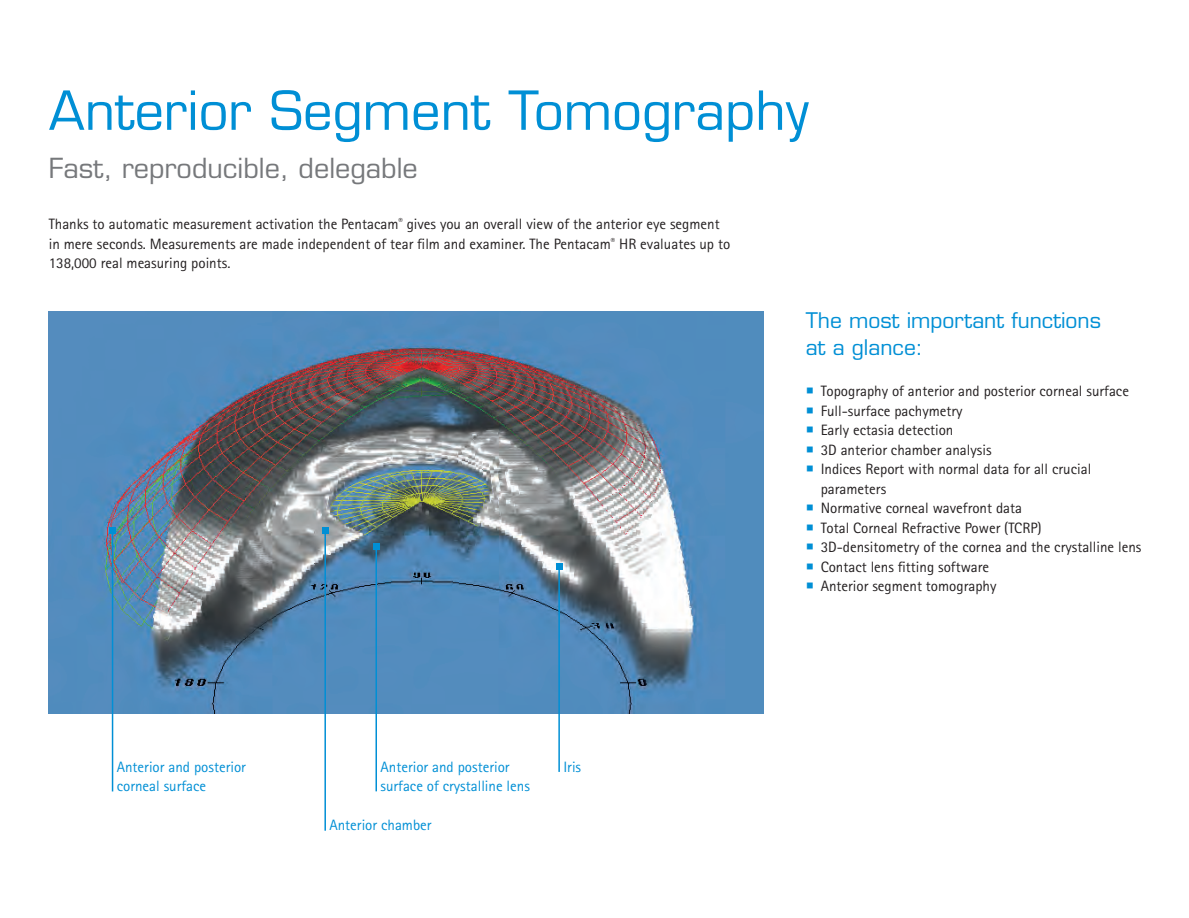
<style>
.page{position:relative;width:1189px;height:918px;background:#fff}
.page>*{position:absolute;margin:0;border:0;box-sizing:border-box;transform-origin:0 0}
.t1{font:52.5px "Eurostile";color:#008fd5}
.t2{font:27px "Eurostile";color:#76787b}
.t3{font:21px/27px "Eurostile";color:#008fd5}
.t4{font:15px/19.5px "Rotis Sans Serif";color:#231f20}
.t5{font:15px/19.5px "Rotis Sans Serif";color:#008fd5}
</style>
<div class="page">
<img style="left:49px;top:311px;width:714px;height:402px">
<hr style="left:112px;top:530px;width:1px;height:261px;background:#008fd5">
<svg style="left:110px;top:527px;width:6px;height:6px"></svg>
<hr style="left:324px;top:530px;width:2px;height:301px;background:#008fd5">
<svg style="left:322px;top:527px;width:6px;height:6px"></svg>
<hr style="left:375px;top:546px;width:2px;height:245px;background:#008fd5">
<svg style="left:373px;top:543px;width:6px;height:6px"></svg>
<hr style="left:558px;top:566px;width:2px;height:206px;background:#008fd5">
<svg style="left:556px;top:563px;width:6px;height:6px"></svg>
<h1 class="t1" style="left:49px;top:79px;width:761px">Anterior Segment Tomography</h1>
<h2 class="t2" style="left:49px;top:152px;width:370px">Fast, reproducible, delegable</h2>
<p class="t4" style="left:49px;top:214px;width:683px">Thanks to automatic measurement activation the Pentacam<sup>®</sup> gives you an overall view of the anterior eye segment in mere seconds. Measurements are made independent of tear film and examiner. The Pentacam<sup>®</sup> HR evaluates up to<br>138,000 real measuring points.</p>
<p class="t5" style="left:117px;top:757px;width:131px">Anterior and posterior corneal surface</p>
<p class="t5" style="left:380px;top:757px;width:151px">Anterior and posterior surface of crystalline lens</p>
<p class="t5" style="left:563px;top:757px;width:19px">Iris</p>
<p class="t5" style="left:329px;top:815px;width:104px">Anterior chamber</p>
<h3 class="t3" style="left:806px;top:307px;width:297px">The most important functions at a glance:</h3>
<p class="t4" style="left:820px;top:381px;width:322px">Topography of anterior and posterior corneal surface Full-surface pachymetry<br>Early ectasia detection<br>3D anterior chamber analysis<br>Indices Report with normal data for all crucial parameters<br>Normative corneal wavefront data<br>Total Corneal Refractive Power (TCRP)<br>3D-densitometry of the cornea and the crystalline lens Contact lens fitting software<br>Anterior segment tomography</p>
</div>
